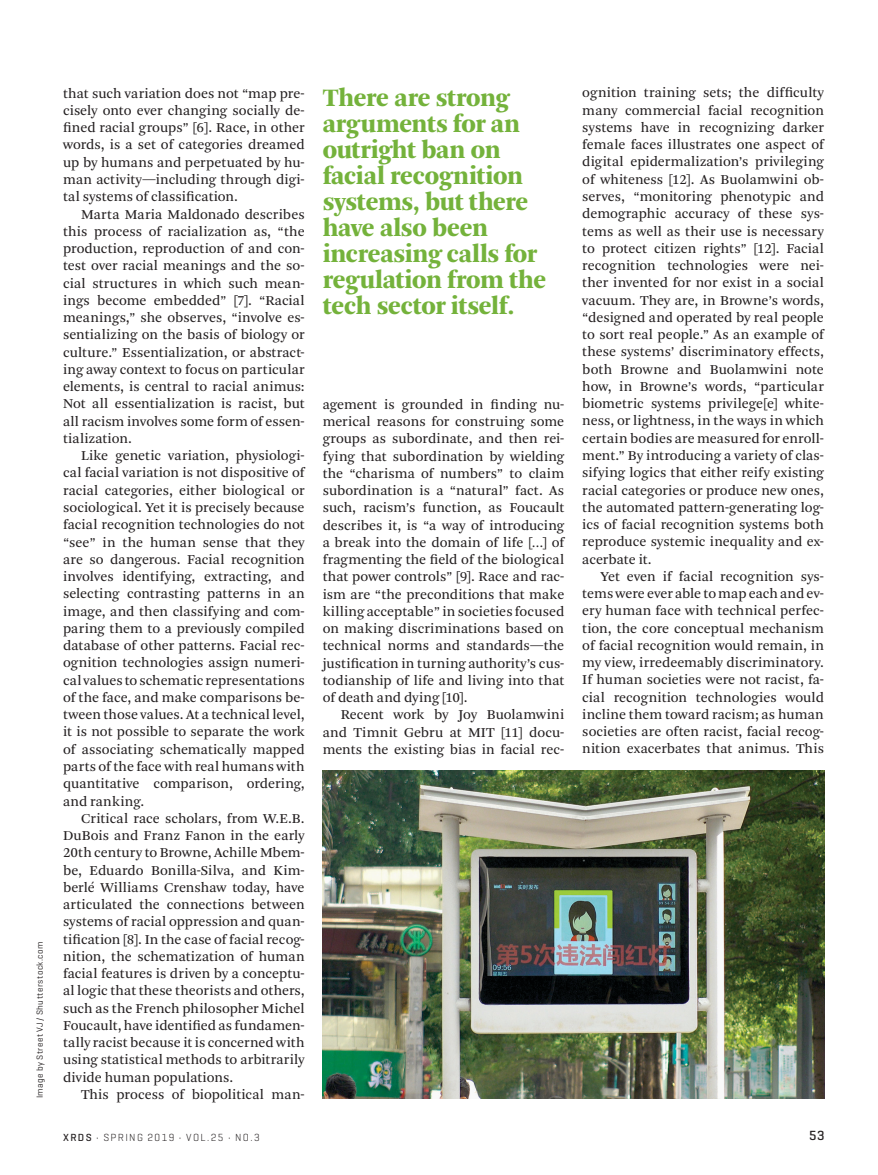
<style>
.page{position:relative;width:878px;height:1175px;background:#fff}
.page>*{position:absolute;margin:0;border:0;box-sizing:border-box;transform-origin:0 0}
.t1{font:900 26.25px/26px "Arnhem";letter-spacing:-.01em;color:#74b23b}
.t2{font:14.25px/17.2px "Arnhem Blond";letter-spacing:.005em;color:#231f20;text-align:justify}
.t3{font:500 13.5px "Geogrotesque";color:#231f20}
.t4{font:300 10.5px "Geogrotesque";letter-spacing:.13em;color:#231f20}
.t5{font:9px "Geogrotesque";letter-spacing:.045em;color:#231f20}
.s1{font-weight:500}
</style>
<div class="page">
<img style="left:322px;top:770px;width:502px;height:328px">
<p class="t5" style="left:34px;top:1098px;width:158px;rotate:-90deg">Image by Street VJ / Shutterstock.com</p>
<p class="t2" style="left:63px;top:85px;width:243px">that such variation does not “map pre&shy;cisely onto ever changing socially de&shy;fined racial groups” [6]. Race, in other words, is a set of categories dreamed up by humans and perpetuated by hu&shy;man activity—including through digi&shy;tal systems of classification.</p>
<p class="t2" style="left:63px;top:206px;width:243px;text-indent:18px">Marta Maria Maldonado describes this process of racialization as, “the production, reproduction of and con&shy;test over racial meanings and the so&shy;cial structures in which such mean&shy;ings become embedded” [7]. “Racial meanings,” she observes, “involve es&shy;sentializing on the basis of biology or culture.” Essentialization, or abstract&shy;ing away context to focus on particular elements, is central to racial animus:<br>Not all essentialization is racist, but all racism involves some form of essen&shy;tialization.</p>
<p class="t2" style="left:63px;top:447px;width:243px;text-indent:18px">Like genetic variation, physiologi&shy;cal facial variation is not dispositive of racial categories, either biological or sociological. Yet it is precisely because facial recognition technologies do not “see” in the human sense that they are so dangerous. Facial recognition involves identifying, extracting, and selecting contrasting patterns in an image, and then classifying and com&shy;paring them to a previously compiled database of other patterns. Facial rec&shy;ognition technologies assign numeri&shy;cal values to schematic representations of the face, and make comparisons be&shy;tween those values. At a technical level, it is not possible to separate the work of associating schematically mapped parts of the face with real humans with quantitative comparison, ordering, and ranking.</p>
<p class="t2" style="left:63px;top:810px;width:243px;text-indent:18px">Critical race scholars, from W.E.B.<br>DuBois and Franz Fanon in the early 20th century to Browne, Achille Mbem&shy;be, Eduardo Bonilla-Silva, and Kim&shy;berlé Williams Crenshaw today, have articulated the connections between systems of racial oppression and quan&shy;tification [8]. In the case of facial recog&shy;nition, the schematization of human facial features is driven by a conceptu&shy;al logic that these theorists and others, such as the French philosopher Michel Foucault, have identified as fundamen&shy;tally racist because it is concerned with using statistical methods to arbitrarily divide human populations.</p>
<p class="t2" style="left:81px;top:1086px;width:225px">This process of biopolitical man-</p>
<h1 class="t1" style="left:322px;top:85px;width:225px">There are strong arguments for an outright ban on facial recognition systems, but there have also been increasing calls for regulation from the tech sector itself.</h1>
<p class="t2" style="left:322px;top:396px;width:243px">agement is grounded in finding nu&shy;merical reasons for construing some groups as subordinate, and then rei&shy;fying that subordination by wielding the “charisma of numbers” to claim subordination is a “natural” fact. As such, racism’s function, as Foucault describes it, is “a way of introducing a break into the domain of life […] of fragmenting the field of the biological that power controls” [9]. Race and rac&shy;ism are “the preconditions that make killing acceptable” in societies focused on making discriminations based on technical norms and standards—the justification in turning authority’s cus&shy;todianship of life and living into that of death and dying [10].</p>
<p class="t2" style="left:322px;top:706px;width:243px;text-indent:18px">Recent work by Joy Buolamwini and Timnit Gebru at MIT [11] docu&shy;ments the existing bias in facial rec-</p>
<p class="t2" style="left:582px;top:84px;width:243px">ognition training sets; the difficulty many commercial facial recognition systems have in recognizing darker female faces illustrates one aspect of digital epidermalization’s privileging of whiteness [12]. As Buolamwini ob&shy;serves, “monitoring phenotypic and demographic accuracy of these sys&shy;tems as well as their use is necessary to protect citizen rights” [12]. Facial recognition technologies were nei&shy;ther invented for nor exist in a social vacuum. They are, in Browne’s words, “designed and operated by real people to sort real people.” As an example of these systems’ discriminatory effects, both Browne and Buolamwini note how, in Browne’s words, “particular biometric systems privilege[e] white&shy;ness, or lightness, in the ways in which certain bodies are measured for enroll&shy;ment.” By introducing a variety of clas&shy;sifying logics that either reify existing racial categories or produce new ones, the automated pattern-generating log&shy;ics of facial recognition systems both reproduce systemic inequality and ex&shy;acerbate it.</p>
<p class="t2" style="left:582px;top:568px;width:243px;text-indent:18px">Yet even if facial recognition sys&shy;tems were ever able to map each and ev&shy;ery human face with technical perfec&shy;tion, the core conceptual mechanism of facial recognition would remain, in my view, irredeemably discriminatory.<br>If human societies were not racist, fa&shy;cial recognition technologies would incline them toward racism; as human societies are often racist, facial recog&shy;nition exacerbates that animus. This</p>
<p class="t4" style="left:63px;top:1130px;width:198px"><span class="s1">XRDS</span> • SPRING 2019 • VOL.25 • NO.3</p>
<p class="t3" style="left:809px;top:1127px;width:17px">53</p>
</div>
